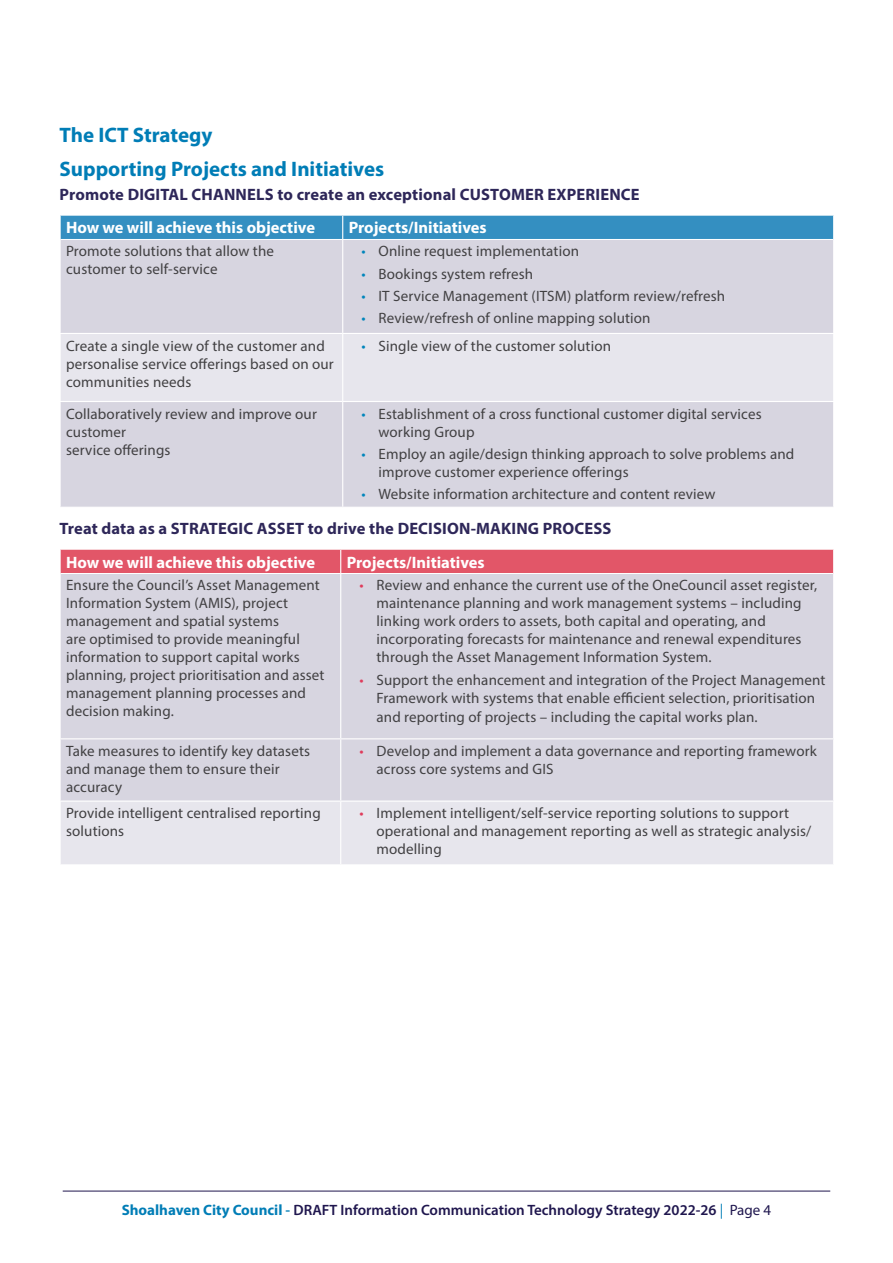
<style>
.page{position:relative;width:893px;height:1263px;background:#fff}
.page>*{position:absolute;margin:0;border:0;box-sizing:border-box;transform-origin:0 0}
.t1{font:700 21px/34px "Myriad Pro";color:#007db6}
.t2{font:700 16.5px "Myriad Pro";letter-spacing:.01em;color:#2e2759}
.t3{font:700 16.5px "Myriad Pro";color:#fff}
.t4{font:15px/18px "Myriad Pro";letter-spacing:.01em;color:#414042}
.t5{font:600 15px "Myriad Pro";color:#1f164e}
.s1{color:#0085bb}
.s2{color:#df3c5c}
.s3{font-weight:700;color:#007db6}
.s4{color:#007db6}
.s5{font-weight:400;color:#007db6}
.s6{font-weight:400}
</style>
<div class="page">
<hr style="left:63px;top:1191px;width:767px;height:1px;background:#1f164e">
<div style="left:61px;top:240px;width:772px;height:267px;background:#d7d5e0"></div>
<div style="left:61px;top:334px;width:772px;height:67px;background:#e7e6ed"></div>
<div style="left:60px;top:215px;width:774px;height:24px;background:#348fc1"></div>
<hr style="left:60px;top:333px;width:283px;height:1px;background:#fff">
<hr style="left:60px;top:401px;width:283px;height:1px;background:#fff">
<hr style="left:342px;top:240px;width:1px;height:93px;background:#fff">
<hr style="left:342px;top:334px;width:1px;height:67px;background:#fff">
<hr style="left:342px;top:402px;width:1px;height:105px;background:#fff">
<hr style="left:343px;top:333px;width:491px;height:1px;background:#fff">
<hr style="left:343px;top:401px;width:491px;height:1px;background:#fff">
<div style="left:61px;top:574px;width:772px;height:226px;background:#d7d5e0"></div>
<div style="left:61px;top:802px;width:772px;height:62px;background:#e7e6ed"></div>
<div style="left:60px;top:549px;width:774px;height:24px;background:#e25668"></div>
<hr style="left:60px;top:738px;width:281px;height:1px;background:#fff">
<hr style="left:340px;top:574px;width:1px;height:164px;background:#fff">
<hr style="left:341px;top:738px;width:493px;height:1px;background:#fff">
<hr style="left:340px;top:739px;width:1px;height:61px;background:#fff">
<hr style="left:340px;top:802px;width:1px;height:62px;background:#fff">
<h1 class="t1" style="left:60px;top:117px;width:326px">The ICT Strategy<br>Supporting Projects and Initiatives</h1>
<p class="t2" style="left:60px;top:184px;width:582px">Promote DIGITAL CHANNELS to create an exceptional CUSTOMER EXPERIENCE</p>
<p class="t3" style="left:66px;top:217px;width:250px">How we will achieve this objective</p>
<p class="t3" style="left:349px;top:217px;width:140px">Projects/Initiatives</p>
<p class="t4" style="left:66px;top:242px;width:209px">Promote solutions that allow the customer to self-service</p>
<p class="t4" style="left:361px;top:242px;width:219px"><span class="s1">•</span> Online request implementation</p>
<p class="t4" style="left:361px;top:264px;width:173px"><span class="s1">•</span> Bookings system refresh</p>
<p class="t4" style="left:361px;top:287px;width:365px"><span class="s1">•</span> IT Service Management (ITSM) platform review/refresh</p>
<p class="t4" style="left:361px;top:309px;width:291px"><span class="s1">•</span> Review/refresh of online mapping solution</p>
<p class="t4" style="left:66px;top:336px;width:269px">Create a single view of the customer and personalise service offerings based on our communities needs</p>
<p class="t4" style="left:361px;top:336px;width:251px"><span class="s1">•</span> Single view of the customer solution</p>
<p class="t4" style="left:66px;top:404px;width:252px">Collaboratively review and improve our customer<br>service offerings</p>
<p class="t4" style="left:379px;top:404px;width:385px;text-indent:-17px"><span class="s1">•</span> Establishment of a cross functional customer digital services working Group</p>
<p class="t4" style="left:379px;top:445px;width:417px;text-indent:-17px"><span class="s1">•</span> Employ an agile/design thinking approach to solve problems and improve customer experience offerings</p>
<p class="t4" style="left:362px;top:485px;width:356px"><span class="s1">•</span> Website information architecture and content review</p>
<p class="t2" style="left:60px;top:518px;width:553px">Treat data as a STRATEGIC ASSET to drive the DECISION-MAKING PROCESS</p>
<p class="t3" style="left:66px;top:551px;width:250px">How we will achieve this objective</p>
<p class="t3" style="left:347px;top:551px;width:140px">Projects/Initiatives</p>
<p class="t4" style="left:66px;top:576px;width:260px">Ensure the Council’s Asset Management Information System (AMIS), project management and spatial systems<br>are optimised to provide meaningful information to support capital works planning, project prioritisation and asset management planning processes and decision making.</p>
<p class="t4" style="left:376px;top:576px;width:442px;text-indent:-17px"><span class="s2">•</span> Review and enhance the current use of the OneCouncil asset register, maintenance planning and work management systems – including linking work orders to assets, both capital and operating, and incorporating forecasts for maintenance and renewal expenditures through the Asset Management Information System.</p>
<p class="t4" style="left:359px;top:670px;width:467px;text-align:center"><span class="s2">•</span> Support the enhancement and integration of the Project Management<br>Framework with systems that enable efficient selection, prioritisation</p>
<p class="t4" style="left:376px;top:708px;width:383px">and reporting of projects – including the capital works plan.</p>
<p class="t4" style="left:66px;top:742px;width:245px">Take measures to identify key datasets and manage them to ensure their accuracy</p>
<p class="t4" style="left:376px;top:742px;width:442px;text-indent:-17px"><span class="s2">•</span> Develop and implement a data governance and reporting framework across core systems and GIS</p>
<p class="t4" style="left:66px;top:804px;width:256px">Provide intelligent centralised reporting solutions</p>
<p class="t4" style="left:376px;top:804px;width:436px;text-indent:-17px"><span class="s2">•</span> Implement intelligent/self-service reporting solutions to support operational and management reporting as well as strategic analysis/ modelling</p>
<p class="t5" style="left:122px;top:1200px;width:651px"><span class="s3">Shoalhaven City Council</span> <span class="s4">-</span> DRAFT Information Communication Technology Strategy 2022-26 <span class="s5">|</span> <span class="s6">Page 4</span></p>
</div>
